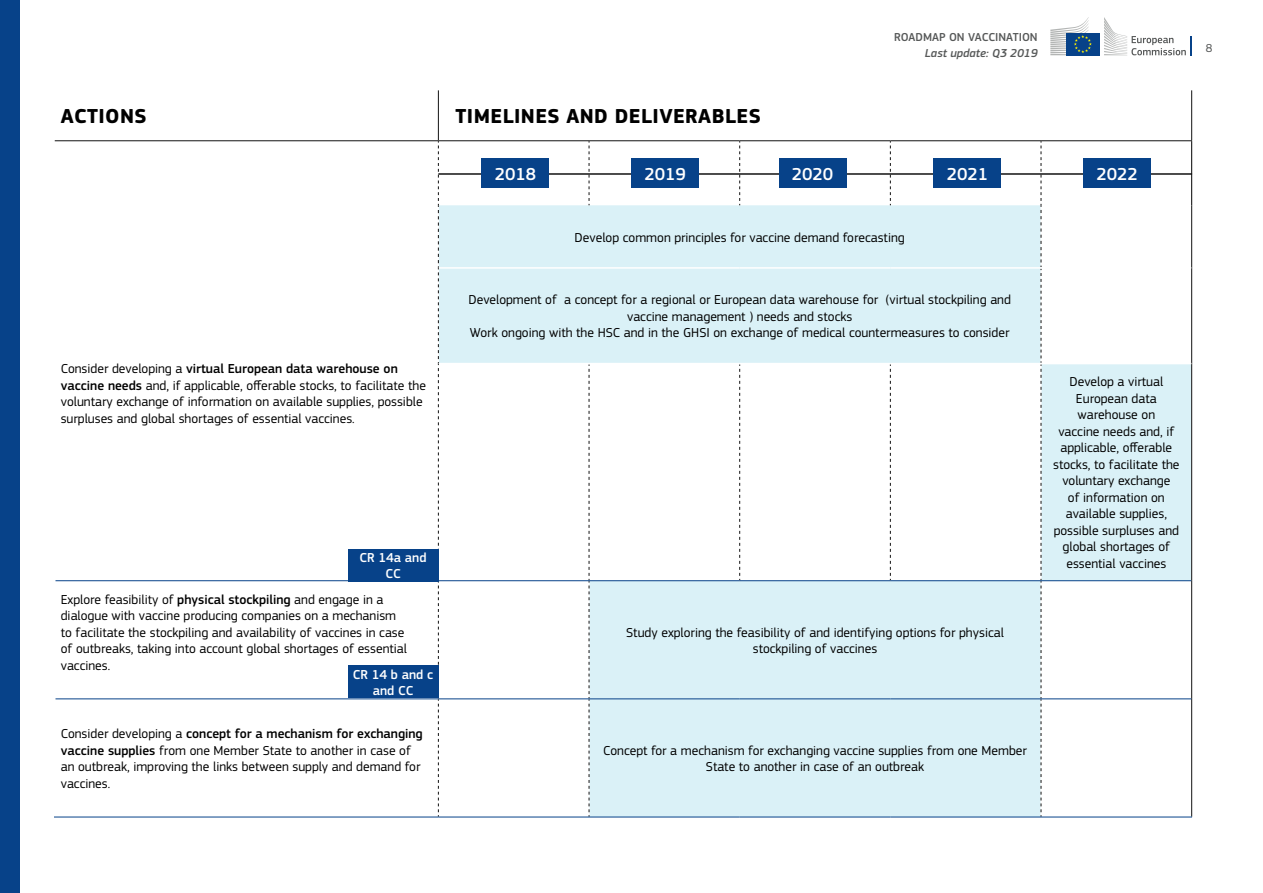
<style>
.page{position:relative;width:1263px;height:893px;background:#fff}
.page>*{position:absolute;margin:0;border:0;box-sizing:border-box;transform-origin:0 0}
.t1{font:700 21px "EC Square Sans Pro";letter-spacing:.02em;color:#000}
.t2{font:500 18px "EC Square Sans Pro";color:#fff}
.t3{font:13.5px/16.5px "EC Square Sans Pro";color:#000;text-align:center}
.t4{font:500 13.5px/16.2px "EC Square Sans Pro";color:#fff;text-align:center}
.t5{font:500 12px "EC Square Sans Pro";color:#565858}
.t6{font:italic 500 12px "EC Square Sans Pro";color:#565858}
.t7{font:12px "EC Square Sans Pro";color:#565858}
.s1{font-weight:500}
</style>
<div class="page">
<svg style="left:1104px;top:17px;width:88px;height:38px"></svg>
<div style="left:1066px;top:33px;width:34px;height:22px;background:#074289"></div>
<svg style="left:1050px;top:17px;width:42px;height:38px"></svg>
<div style="left:0;top:0;width:19px;height:893px;background:#074289"></div>
<svg style="left:439px;top:205px;width:752px;height:612px;fill:#daf1f7"></svg>
<hr style="left:1191px;top:90px;width:1px;height:50px;background:#121212">
<hr style="left:1191px;top:141px;width:1px;height:64px;background:#000">
<hr style="left:55px;top:140px;width:383px;height:1px;background:#121212">
<hr style="left:438px;top:140px;width:151px;height:1px;background:#121212">
<svg style="left:589px;top:141px;width:1px;height:64px"></svg>
<hr style="left:589px;top:140px;width:151px;height:1px;background:#121212">
<hr style="left:740px;top:140px;width:150px;height:1px;background:#121212">
<svg style="left:739px;top:141px;width:1px;height:64px"></svg>
<svg style="left:890px;top:141px;width:1px;height:64px"></svg>
<hr style="left:890px;top:140px;width:151px;height:1px;background:#121212">
<hr style="left:1041px;top:140px;width:151px;height:1px;background:#121212">
<hr style="left:1191px;top:205px;width:1px;height:63px;background:#121212">
<hr style="left:1191px;top:268px;width:1px;height:96px;background:#121212">
<svg style="left:739px;top:364px;width:1px;height:216px"></svg>
<svg style="left:890px;top:364px;width:1px;height:216px"></svg>
<hr style="left:1191px;top:364px;width:1px;height:217px;background:#121212">
<svg style="left:438px;top:141px;width:1px;height:676px"></svg>
<svg style="left:589px;top:364px;width:1px;height:453px"></svg>
<svg style="left:1041px;top:141px;width:1px;height:676px"></svg>
<hr style="left:1191px;top:581px;width:1px;height:118px;background:#121212">
<hr style="left:1191px;top:699px;width:1px;height:118px;background:#121212">
<hr style="left:439px;top:267px;width:150px;height:2px;background:#fff">
<hr style="left:589px;top:267px;width:151px;height:2px;background:#fff">
<hr style="left:740px;top:267px;width:150px;height:2px;background:#fff">
<hr style="left:890px;top:267px;width:151px;height:2px;background:#fff">
<hr style="left:1041px;top:267px;width:150px;height:2px;background:#fff">
<hr style="left:439px;top:363px;width:150px;height:1px;background:#fff">
<hr style="left:589px;top:363px;width:151px;height:1px;background:#fff">
<hr style="left:740px;top:363px;width:150px;height:1px;background:#fff">
<hr style="left:890px;top:363px;width:151px;height:1px;background:#fff">
<hr style="left:1041px;top:363px;width:150px;height:1px;background:#fff">
<hr style="left:438px;top:90px;width:1px;height:50px;background:#121212">
<hr style="left:54px;top:817px;width:384px;height:1px;background:#074289">
<hr style="left:438px;top:817px;width:151px;height:1px;background:#074289">
<hr style="left:589px;top:817px;width:151px;height:1px;background:#074289">
<hr style="left:740px;top:817px;width:150px;height:1px;background:#074289">
<hr style="left:890px;top:817px;width:151px;height:1px;background:#074289">
<hr style="left:1041px;top:817px;width:151px;height:1px;background:#074289">
<hr style="left:56px;top:698px;width:382px;height:1px;background:#074289">
<hr style="left:438px;top:698px;width:151px;height:1px;background:#074289">
<hr style="left:589px;top:698px;width:151px;height:1px;background:#074289">
<hr style="left:740px;top:698px;width:150px;height:1px;background:#074289">
<hr style="left:890px;top:698px;width:151px;height:1px;background:#074289">
<hr style="left:1041px;top:698px;width:150px;height:1px;background:#074289">
<hr style="left:56px;top:580px;width:382px;height:1px;background:#074289">
<hr style="left:438px;top:580px;width:151px;height:1px;background:#074289">
<hr style="left:589px;top:580px;width:151px;height:1px;background:#074289">
<hr style="left:740px;top:580px;width:150px;height:1px;background:#074289">
<hr style="left:890px;top:580px;width:151px;height:1px;background:#074289">
<hr style="left:1041px;top:580px;width:150px;height:1px;background:#074289">
<div style="left:348px;top:549px;width:90px;height:32px;background:#074289"></div>
<div style="left:348px;top:665px;width:90px;height:33px;background:#074289"></div>
<hr style="left:438px;top:173px;width:754px;height:2px;background:#121212">
<div style="left:482px;top:158px;width:67px;height:30px;background:#074289"></div>
<div style="left:631px;top:158px;width:68px;height:30px;background:#074289"></div>
<div style="left:779px;top:158px;width:67px;height:30px;background:#074289"></div>
<div style="left:934px;top:158px;width:67px;height:30px;background:#074289"></div>
<div style="left:1083px;top:158px;width:68px;height:30px;background:#074289"></div>
<h1 class="t1" style="left:61px;top:104px;width:87px">ACTIONS</h1>
<h1 class="t1" style="left:456px;top:104px;width:307px">TIMELINES AND DELIVERABLES</h1>
<p class="t5" style="left:894px;top:30px;width:145px">ROADMAP ON VACCINATION</p>
<p class="t6" style="left:925px;top:46px;width:114px">Last update: Q3 2019</p>
<h2 class="t2" style="left:495px;top:164px;width:43px">2018</h2>
<h2 class="t2" style="left:644px;top:164px;width:43px">2019</h2>
<h2 class="t2" style="left:792px;top:164px;width:43px">2020</h2>
<h2 class="t2" style="left:947px;top:164px;width:43px">2021</h2>
<h2 class="t2" style="left:1096px;top:164px;width:43px">2022</h2>
<p class="t3" style="left:575px;top:229px;width:332px">Develop common principles for vaccine demand forecasting</p>
<p class="t3" style="left:61px;top:361px;width:367px;text-align:left">Consider developing a <span class="s1">virtual European data warehouse on vaccine needs</span> and, if applicable, offerable stocks, to facilitate the voluntary exchange of information on available supplies, possible surpluses and global shortages of essential vaccines.</p>
<p class="t4" style="left:359px;top:550px;width:69px">CR 14a and<br>CC</p>
<p class="t3" style="left:61px;top:591px;width:348px;text-align:left">Explore feasibility of <span class="s1">physical stockpiling</span> and engage in a dialogue with vaccine producing companies on a mechanism to facilitate the stockpiling and availability of vaccines in case of outbreaks, taking into account global shortages of essential vaccines.</p>
<p class="t4" style="left:353px;top:667px;width:82px">CR 14 b and c and CC</p>
<p class="t3" style="left:61px;top:726px;width:363px;text-align:left">Consider developing a <span class="s1">concept for a mechanism for exchanging vaccine supplies</span> from one Member State to another in case of an outbreak, improving the links between supply and demand for vaccines.</p>
<p class="t3" style="left:468px;top:292px;width:544px">Development of a concept for a regional or European data warehouse for (virtual stockpiling and vaccine management ) needs and stocks<br>Work ongoing with the HSC and in the GHSI on exchange of medical countermeasures to consider</p>
<p class="t3" style="left:626px;top:624px;width:379px">Study exploring the feasibility of and identifying options for physical stockpiling of vaccines</p>
<p class="t3" style="left:1053px;top:374px;width:128px">Develop a virtual<br>European data warehouse on<br>vaccine needs and, if applicable, offerable stocks, to facilitate the voluntary exchange<br>of information on available supplies, possible surpluses and global shortages of essential vaccines</p>
<p class="t3" style="left:603px;top:742px;width:425px">Concept for a mechanism for exchanging vaccine supplies from one Member<br>State to another in case of an outbreak</p>
<p class="t7" style="left:1206px;top:41px;width:8px">8</p>
</div>
